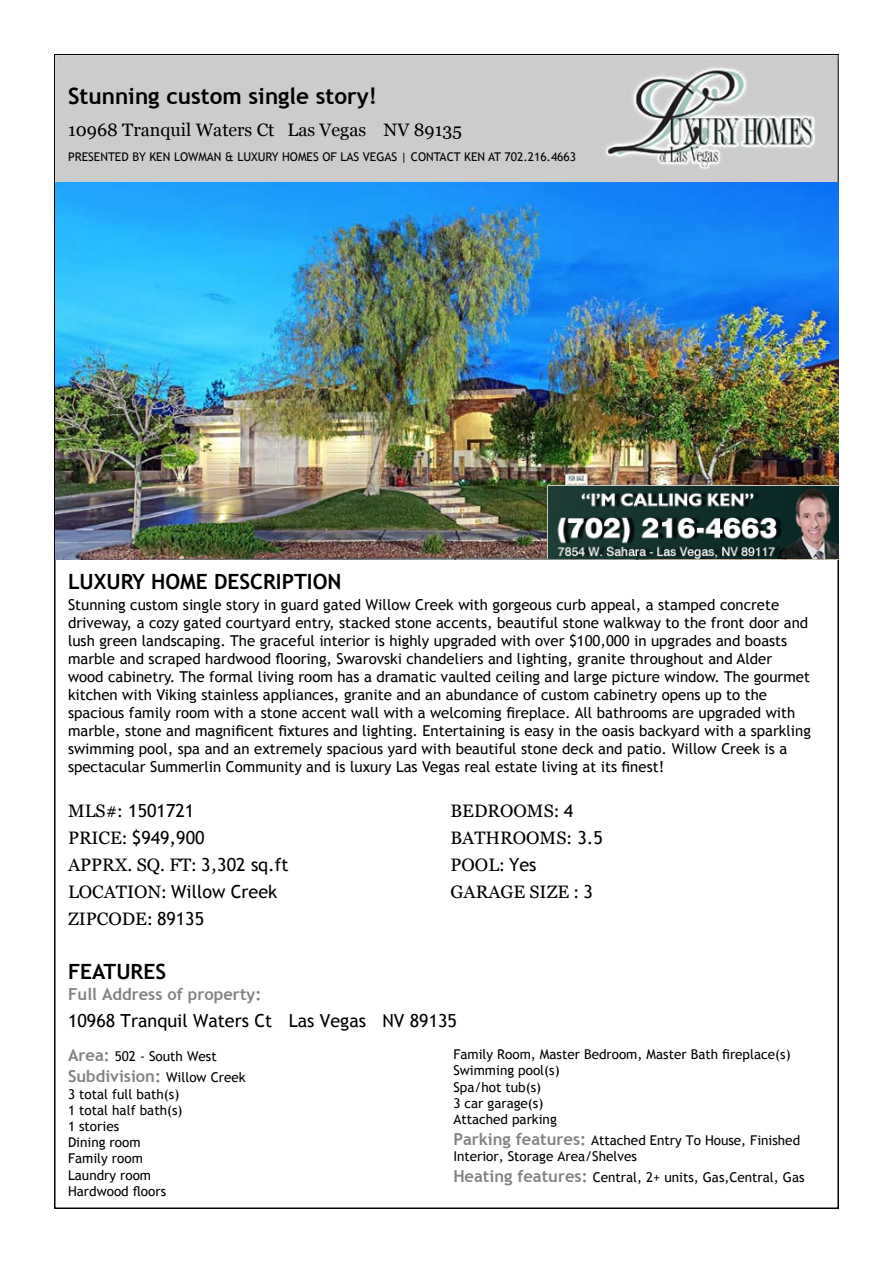
<style>
.page{position:relative;width:893px;height:1263px;background:#fff}
.page>*{position:absolute;margin:0;border:0;box-sizing:border-box;transform-origin:0 0}
.t1{font:700 22.5px "Trebuchet MS";color:#000}
.t2{font:700 21px "Trebuchet MS";color:#000}
.t3{font:18px "Georgia";color:#000}
.t4{font:18px "Trebuchet MS";color:#000}
.t5{font:700 16.5px "Trebuchet MS";color:#808285}
.t6{font:15px/18px "Trebuchet MS";color:#000}
.t7{font:13.5px/16.2px "Trebuchet MS";color:#000}
.t8{font:12px "Trebuchet MS";color:#000}
.s1{font-family:"Georgia"}
.s2{font-family:"Trebuchet MS"}
.s3{font-weight:700;font-size:16.5px;color:#808285}
.s4{font-weight:400;font-size:13.5px;color:#000}
</style>
<div class="page">
<img style="left:55px;top:56px;width:784px;height:503px">
<img style="left:548px;top:485px;width:291px;height:74px">
<h1 class="t1" style="left:68px;top:82px;width:311px">Stunning custom single story!</h1>
<p class="t3" style="left:68px;top:119px;width:395px">10968 Tranquil Waters Ct Las Vegas NV 89135</p>
<p class="t8" style="left:68px;top:150px;width:510px">Presented by Ken Lowman &amp; Luxury Homes of Las Vegas | Contact Ken at 702.216.4663</p>
<h2 class="t2" style="left:68px;top:568px;width:275px">Luxury Home description</h2>
<p class="t6" style="left:68px;top:596px;width:744px">Stunning custom single story in guard gated Willow Creek with gorgeous curb appeal, a stamped concrete driveway, a cozy gated courtyard entry, stacked stone accents, beautiful stone walkway to the front door and lush green landscaping. The graceful interior is highly upgraded with over $100,000 in upgrades and boasts marble and scraped hardwood flooring, Swarovski chandeliers and lighting, granite throughout and Alder wood cabinetry. The formal living room has a dramatic vaulted ceiling and large picture window. The gourmet kitchen with Viking stainless appliances, granite and an abundance of custom cabinetry opens up to the spacious family room with a stone accent wall with a welcoming fireplace. All bathrooms are upgraded with marble, stone and magnificent fixtures and lighting. Entertaining is easy in the oasis backyard with a sparkling swimming pool, spa and an extremely spacious yard with beautiful stone deck and patio. Willow Creek is a spectacular Summerlin Community and is luxury Las Vegas real estate living at its finest!</p>
<p class="t4" style="left:68px;top:800px;width:128px"><span class="s1">MLS#:</span> 1501721</p>
<p class="t3" style="left:451px;top:800px;width:124px">BEDROOMS: <span class="s2">4</span></p>
<p class="t4" style="left:68px;top:827px;width:138px"><span class="s1">PRICE:</span> $949,900</p>
<p class="t3" style="left:451px;top:827px;width:154px">BATHROOMS: <span class="s2">3.5</span></p>
<p class="t3" style="left:68px;top:854px;width:222px">APPRX. SQ. FT: <span class="s2">3,302 sq.ft</span></p>
<p class="t3" style="left:451px;top:854px;width:87px">POOL: <span class="s2">Yes</span></p>
<p class="t4" style="left:68px;top:881px;width:211px"><span class="s1">LOCATION:</span> Willow Creek</p>
<p class="t3" style="left:451px;top:881px;width:144px">GARAGE SIZE : <span class="s2">3</span></p>
<p class="t3" style="left:68px;top:908px;width:138px">ZIPCODE: <span class="s2">89135</span></p>
<h2 class="t2" style="left:68px;top:959px;width:98px">features</h2>
<p class="t5" style="left:68px;top:984px;width:195px">Full Address of property:</p>
<p class="t4" style="left:68px;top:1010px;width:390px">10968 Tranquil Waters Ct Las Vegas NV 89135</p>
<p class="t7" style="left:68px;top:1049px;width:150px"><span class="s3">Area:</span> 502 - South West</p>
<p class="t5" style="left:68px;top:1066px;width:179px">Subdivision: <span class="s4">Willow Creek</span></p>
<p class="t7" style="left:68px;top:1086px;width:116px">3 total full bath(s)<br>1 total half bath(s)<br>1 stories<br>Dining room<br>Family room<br>Laundry room<br>Hardwood floors</p>
<p class="t7" style="left:453px;top:1046px;width:339px">Family Room, Master Bedroom, Master Bath fireplace(s)<br>Swimming pool(s)<br>Spa/hot tub(s)<br>3 car garage(s)<br>Attached parking</p>
<p class="t7" style="left:453px;top:1132px;width:348px"><span class="s3">Parking features:</span> Attached Entry To House, Finished<br>Interior, Storage Area/Shelves</p>
<p class="t7" style="left:453px;top:1169px;width:353px"><span class="s3">Heating features:</span> Central, 2+ units, Gas,Central, Gas</p>
</div>
